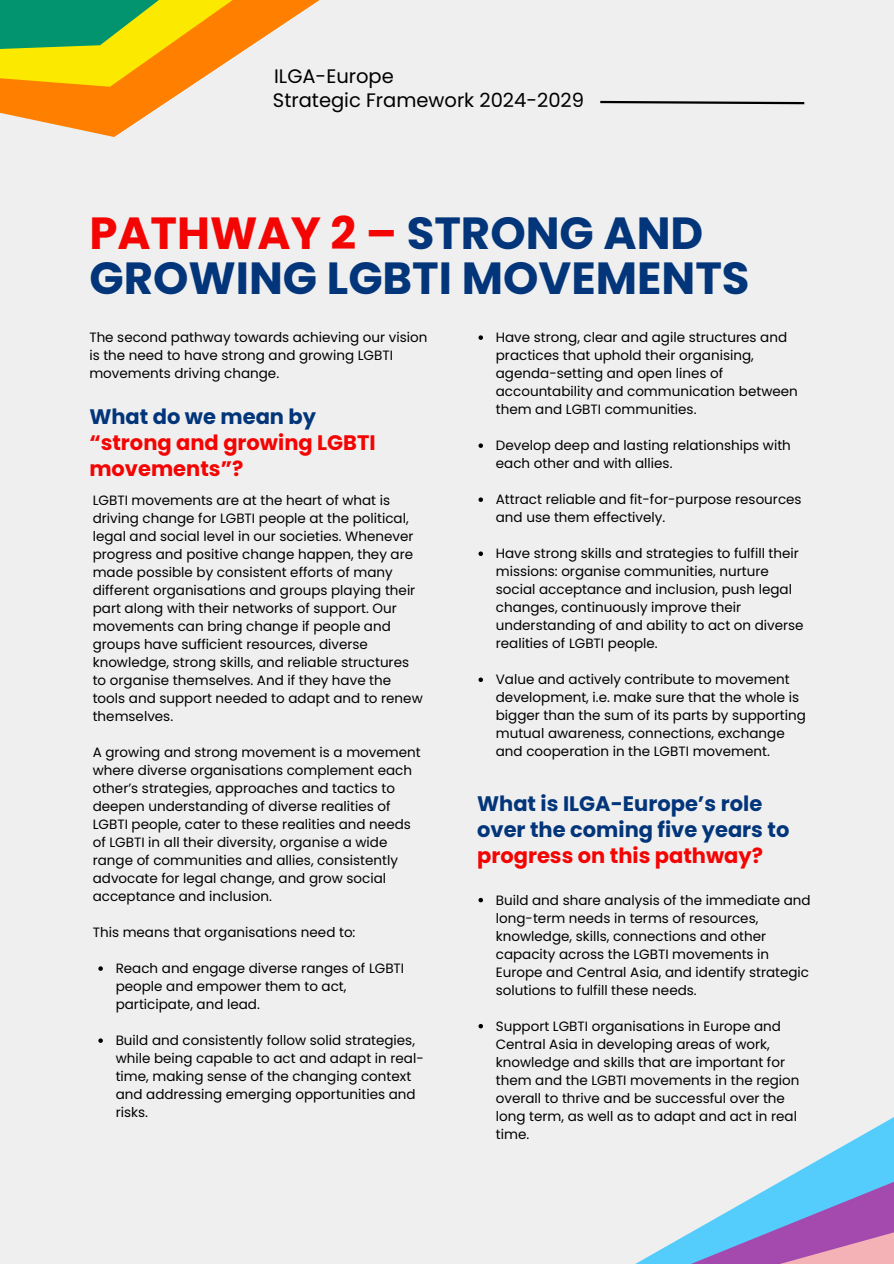
<style>
.page{position:relative;width:894px;height:1264px;background:#fff}
.page>*{position:absolute;margin:0;border:0;box-sizing:border-box;transform-origin:0 0}
.t1{font:700 45px/45px "Poppins";color:#023579}
.t2{font:700 21px/25.8px "Poppins";color:#023579}
.t3{font:700 21px/25.8px "Poppins";color:#f30503}
.t4{font:19.5px "Poppins";color:#000}
.t5{font:13.5px/18px "Poppins";color:#000}
.s1{color:#f30503}
</style>
<div class="page">
<div style="left:0;top:0;width:893px;height:1263px;background:#efefef"></div>
<svg style="left:0;top:0;width:320px;height:137px"></svg>
<svg style="left:600px;top:100px;width:205px;height:5px"></svg>
<svg style="left:98px;top:966px;width:5px;height:4px"></svg>
<svg style="left:98px;top:1038px;width:5px;height:4px"></svg>
<svg style="left:478px;top:335px;width:5px;height:5px"></svg>
<svg style="left:478px;top:443px;width:5px;height:5px"></svg>
<svg style="left:478px;top:497px;width:5px;height:5px"></svg>
<svg style="left:478px;top:551px;width:5px;height:5px"></svg>
<svg style="left:478px;top:677px;width:5px;height:5px"></svg>
<svg style="left:637px;top:1117px;width:256px;height:146px"></svg>
<svg style="left:478px;top:897px;width:5px;height:5px"></svg>
<svg style="left:478px;top:1024px;width:5px;height:4px"></svg>
<h3 class="t4" style="left:274px;top:63px;width:121px">ILGA-Europe</h3>
<h3 class="t4" style="left:273px;top:86px;width:312px">Strategic Framework 2024-2029</h3>
<h1 class="t1" style="left:89px;top:210px;width:661px"><span class="s1">PATHWAY 2 –</span> STRONG AND<br>GROWING LGBTI MOVEMENTS</h1>
<p class="t5" style="left:89px;top:328px;width:339px">The second pathway towards achieving our vision is the need to have strong and growing LGBTI movements driving change.</p>
<p class="t5" style="left:495px;top:328px;width:303px">Have strong, clear and agile structures and practices that uphold their organising, agenda-setting and open lines of accountability and communication between them and LGBTI communities.</p>
<p class="t5" style="left:495px;top:436px;width:296px">Develop deep and lasting relationships with each other and with allies.</p>
<p class="t5" style="left:495px;top:490px;width:307px">Attract reliable and fit-for-purpose resources and use them effectively.</p>
<p class="t5" style="left:495px;top:544px;width:309px">Have strong skills and strategies to fulfill their missions: organise communities, nurture social acceptance and inclusion, push legal changes, continuously improve their understanding of and ability to act on diverse realities of LGBTI people.</p>
<p class="t5" style="left:495px;top:670px;width:311px">Value and actively contribute to movement development, i.e. make sure that the whole is bigger than the sum of its parts by supporting mutual awareness, connections, exchange and cooperation in the LGBTI movement.</p>
<h2 class="t2" style="left:89px;top:404px;width:228px">What do we mean by</h2>
<h2 class="t3" style="left:89px;top:430px;width:288px">“strong and growing LGBTI movements”?</h2>
<p class="t5" style="left:93px;top:491px;width:331px">LGBTI movements are at the heart of what is driving change for LGBTI people at the political, legal and social level in our societies. Whenever progress and positive change happen, they are made possible by consistent efforts of many different organisations and groups playing their part along with their networks of support. Our movements can bring change if people and groups have sufficient resources, diverse knowledge, strong skills, and reliable structures to organise themselves. And if they have the tools and support needed to adapt and to renew themselves.</p>
<p class="t5" style="left:93px;top:743px;width:329px">A growing and strong movement is a movement where diverse organisations complement each other’s strategies, approaches and tactics to deepen understanding of diverse realities of LGBTI people, cater to these realities and needs of LGBTI in all their diversity, organise a wide range of communities and allies, consistently advocate for legal change, and grow social acceptance and inclusion.</p>
<p class="t5" style="left:93px;top:923px;width:264px">This means that organisations need to:</p>
<p class="t5" style="left:116px;top:959px;width:290px">Reach and engage diverse ranges of LGBTI people and empower them to act, participate, and lead.</p>
<p class="t5" style="left:116px;top:1031px;width:309px">Build and consistently follow solid strategies, while being capable to act and adapt in real&shy;time, making sense of the changing context and addressing emerging opportunities and risks.</p>
<h2 class="t2" style="left:477px;top:790px;width:313px">What is ILGA-Europe’s role over the coming five years to</h2>
<h2 class="t3" style="left:477px;top:842px;width:287px">progress on this pathway?</h2>
<p class="t5" style="left:495px;top:890px;width:316px">Build and share analysis of the immediate and long-term needs in terms of resources, knowledge, skills, connections and other capacity across the LGBTI movements in Europe and Central Asia, and identify strategic solutions to fulfill these needs.</p>
<p class="t5" style="left:495px;top:1016px;width:305px">Support LGBTI organisations in Europe and Central Asia in developing areas of work, knowledge and skills that are important for them and the LGBTI movements in the region overall to thrive and be successful over the long term, as well as to adapt and act in real time.</p>
</div>
